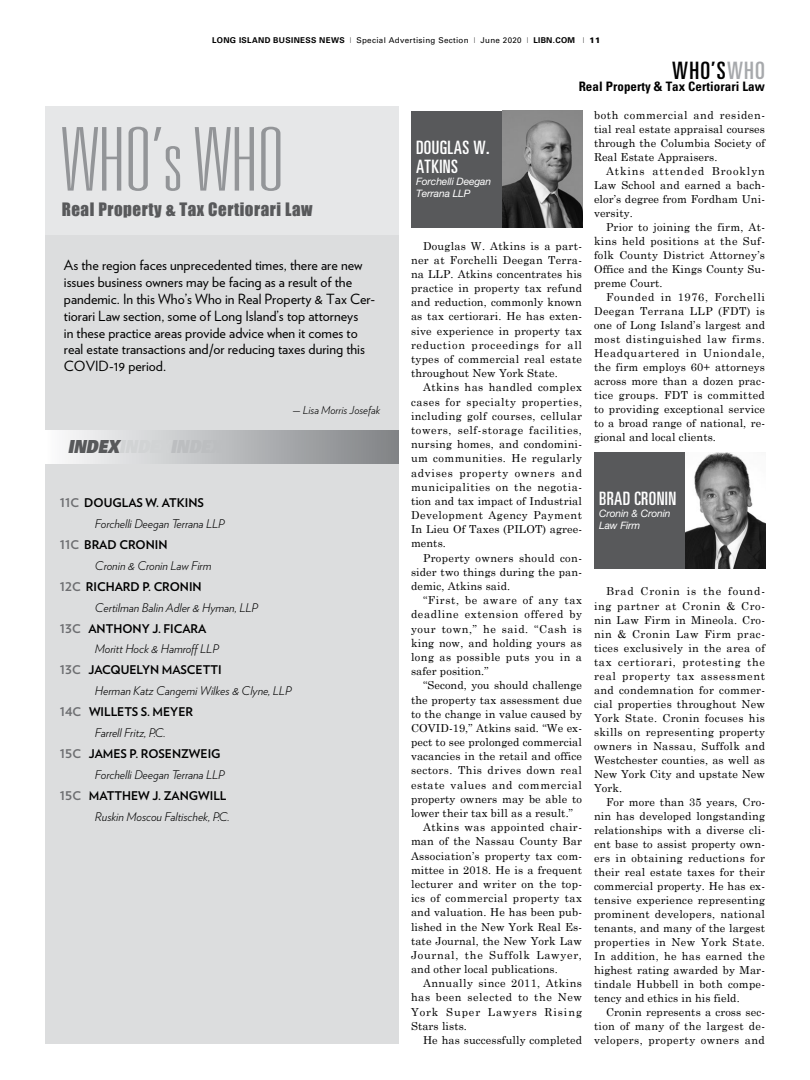
<style>
.page{position:relative;width:810px;height:1080px;background:#fff}
.page>*{position:absolute;margin:0;border:0;box-sizing:border-box;transform-origin:0 0}
.t1{font:100 ultra-condensed 88px "Univers LT Std";color:#939598;scale:1.25 1}
.t2{font:ultra-condensed 24px "Univers LT Std";letter-spacing:.05em;color:#000}
.Name{font:ultra-condensed 18.5px/18.5px "Univers LT Std";letter-spacing:.02em;color:#fff}
.t3{font:17px "Impact";letter-spacing:.03em;color:#58595b}
.t4{font:14px/16.8px "Verlag";color:#000}
.t5{font:700 condensed 13px "Univers LT Std";letter-spacing:.005em;color:#000}
.t6{font:italic 300 12px "Verlag";color:#000}
.t7{font:700 12px "Verlag";color:#000}
.Body_Copy-Justified{font:11px/14px "Century Schoolbook";letter-spacing:.01em;color:#000;text-align:justify}
.t8{font:italic 300 11px "Verlag";color:#000}
.company{font:italic 10.2px/12.3px "Helvetica Neue LT Std";letter-spacing:-.01em;color:#fff}
.t9{font:8px "Univers LT Std";letter-spacing:.04em;color:#000}
.s1{font-weight:700}
.s2{font-weight:100;font-stretch:ultra-condensed}
.s3{font-weight:900}
.s4{color:#a7a9ac}
.s5{color:#6d6e71}
</style>
<div class="page">
<div style="left:411px;top:111px;width:93px;height:116px;background:#58595b"></div>
<img style="left:503px;top:111px;width:79px;height:116px">
<div style="left:45px;top:107px;width:354px;height:937px;background:#dcddde"></div>
<div style="left:45px;top:107px;width:354px;height:128px;background:#e6e7e8"></div>
<div style="left:45px;top:431px;width:354px;height:33px;background:linear-gradient(to right,#fbfcfd,#808285)"></div>
<div style="left:594px;top:452px;width:93px;height:116px;background:#58595b"></div>
<img style="left:686px;top:452px;width:79px;height:116px">
<p class="t9" style="left:212px;top:35px;width:390px"><span class="s1">LONG ISLAND BUSINESS NEWS</span> <span class="s2">I</span> Special Advertising Section <span class="s2">I</span> June 2020 <span class="s2">I</span> <span class="s1">LIBN.COM</span> <span class="s2">I</span> <span class="s3">11</span></p>
<h2 class="t2" style="left:672px;top:57px;width:94px">WHO’S<span class="s4">WHO</span></h2>
<p class="t1" style="left:62px;top:115px;width:179px">WHO’s WHO</p>
<p class="t3" style="left:62px;top:197px;width:252px">Real Property &amp; Tax Certiorari Law</p>
<p class="t4" style="left:64px;top:256px;width:313px">As the region faces unprecedented times, there are new issues business owners may be facing as a result of the pandemic. In this Who’s Who in Real Property &amp; Tax Cer&shy;tiorari Law section, some of Long Island’s top attorneys<br>in these practice areas provide advice when it comes to real estate transactions and/or reducing taxes during this COVID-19 period.</p>
<p class="t8" style="left:293px;top:402px;width:89px">— Lisa Morris Josefak</p>
<p class="t7" style="left:60px;top:493px;width:146px"><span class="s5">11C</span> DOUGLAS W. ATKINS</p>
<p class="t6" style="left:95px;top:515px;width:131px">Forchelli Deegan Terrana LLP</p>
<p class="t7" style="left:60px;top:535px;width:109px"><span class="s5">11C</span> BRAD CRONIN</p>
<p class="t6" style="left:95px;top:556px;width:118px">Cronin &amp; Cronin Law Firm</p>
<p class="t7" style="left:60px;top:577px;width:143px"><span class="s5">12C</span> RICHARD P. CRONIN</p>
<p class="t6" style="left:95px;top:598px;width:165px">Certilman Balin Adler &amp; Hyman, LLP</p>
<p class="t7" style="left:60px;top:619px;width:148px"><span class="s5">13C</span> ANTHONY J. FICARA</p>
<p class="t6" style="left:95px;top:640px;width:125px">Moritt Hock &amp; Hamroff LLP</p>
<p class="t7" style="left:60px;top:661px;width:163px"><span class="s5">13C</span> JACQUELYN MASCETTI</p>
<p class="t6" style="left:95px;top:682px;width:198px">Herman Katz Cangemi Wilkes &amp; Clyne, LLP</p>
<p class="t7" style="left:60px;top:702px;width:135px"><span class="s5">14C</span> WILLETS S. MEYER</p>
<p class="t6" style="left:95px;top:724px;width:72px">Farrell Fritz, P.C.</p>
<p class="t7" style="left:60px;top:744px;width:162px"><span class="s5">15C</span> JAMES P. ROSENZWEIG</p>
<p class="t6" style="left:95px;top:766px;width:131px">Forchelli Deegan Terrana LLP</p>
<p class="t7" style="left:60px;top:786px;width:168px"><span class="s5">15C</span> MATTHEW J. ZANGWILL</p>
<p class="t6" style="left:95px;top:807px;width:136px">Ruskin Moscou Faltischek, P.C.</p>
<p class="t5" style="left:579px;top:78px;width:188px">Real Property &amp; Tax Certiorari Law</p>
<p class="Name" style="left:416px;top:138px;width:75px">DOUGLAS W.<br>ATKINS</p>
<p class="company" style="left:416px;top:175px;width:77px">Forchelli Deegan</p>
<p class="company" style="left:416px;top:187px;width:56px">Terrana LLP</p>
<p class="Body_Copy-Justified" style="left:411px;top:238px;width:173px;text-indent:12px">Douglas W. Atkins is a part&shy;ner at Forchelli Deegan Terra&shy;na LLP. Atkins concentrates his practice in property tax refund and reduction, commonly known as tax certiorari. He has exten&shy;sive experience in property tax reduction proceedings for all types of commercial real estate throughout New York State.</p>
<p class="Body_Copy-Justified" style="left:411px;top:380px;width:173px;text-indent:12px">Atkins has handled complex cases for specialty properties, including golf courses, cellular towers, self-storage facilities, nursing homes, and condomini&shy;um communities. He regularly advises property owners and municipalities on the negotia&shy;tion and tax impact of Industrial Development Agency Payment In Lieu Of Taxes (PILOT) agree&shy;ments.</p>
<p class="Body_Copy-Justified" style="left:411px;top:550px;width:172px;text-indent:12px">Property owners should con&shy;sider two things during the pan&shy;demic, Atkins said.</p>
<p class="Body_Copy-Justified" style="left:411px;top:593px;width:173px;text-indent:12px">“First, be aware of any tax deadline extension offered by your town,” he said. “Cash is king now, and holding yours as long as possible puts you in a safer position.”</p>
<p class="Body_Copy-Justified" style="left:411px;top:678px;width:173px;text-indent:12px">“Second, you should challenge the property tax assessment due to the change in value caused by COVID-19,” Atkins said. “We ex&shy;pect to see prolonged commercial vacancies in the retail and office sectors. This drives down real estate values and commercial property owners may be able to lower their tax bill as a result.”</p>
<p class="Body_Copy-Justified" style="left:411px;top:820px;width:173px;text-indent:12px">Atkins was appointed chair&shy;man of the Nassau County Bar Association’s property tax com&shy;mittee in 2018. He is a frequent lecturer and writer on the top&shy;ics of commercial property tax and valuation. He has been pub&shy;lished in the New York Real Es&shy;tate Journal, the New York Law Journal, the Suffolk Lawyer, and other local publications.</p>
<p class="Body_Copy-Justified" style="left:411px;top:976px;width:173px;text-indent:12px">Annually since 2011, Atkins has been selected to the New York Super Lawyers Rising Stars lists.</p>
<p class="Body_Copy-Justified" style="left:423px;top:1033px;width:161px">He has successfully completed</p>
<p class="Body_Copy-Justified" style="left:594px;top:108px;width:173px">both commercial and residen&shy;tial real estate appraisal courses through the Columbia Society of Real Estate Appraisers.</p>
<p class="Body_Copy-Justified" style="left:594px;top:164px;width:172px;text-indent:12px">Atkins attended Brooklyn Law School and earned a bach&shy;elor’s degree from Fordham Uni&shy;versity.</p>
<p class="Body_Copy-Justified" style="left:594px;top:220px;width:173px;text-indent:12px">Prior to joining the firm, At&shy;kins held positions at the Suf&shy;folk County District Attorney’s Office and the Kings County Su&shy;preme Court.</p>
<p class="Body_Copy-Justified" style="left:594px;top:290px;width:173px;text-indent:12px">Founded in 1976, Forchelli Deegan Terrana LLP (FDT) is one of Long Island’s largest and most distinguished law firms.<br>Headquartered in Uniondale, the firm employs 60+ attorneys across more than a dozen prac&shy;tice groups. FDT is committed to providing exceptional service to a broad range of national, re&shy;gional and local clients.</p>
<p class="Name" style="left:599px;top:489px;width:79px">BRAD CRONIN</p>
<p class="company" style="left:599px;top:507px;width:73px">Cronin &amp; Cronin<br>Law Firm</p>
<p class="Body_Copy-Justified" style="left:594px;top:584px;width:173px;text-indent:12px">Brad Cronin is the found&shy;ing partner at Cronin &amp; Cro&shy;nin Law Firm in Mineola. Cro&shy;nin &amp; Cronin Law Firm prac&shy;tices exclusively in the area of tax certiorari, protesting the real property tax assessment and condemnation for commer&shy;cial properties throughout New York State. Cronin focuses his skills on representing property owners in Nassau, Suffolk and Westchester counties, as well as New York City and upstate New York.</p>
<p class="Body_Copy-Justified" style="left:594px;top:794px;width:173px;text-indent:12px">For more than 35 years, Cro&shy;nin has developed longstanding relationships with a diverse cli&shy;ent base to assist property own&shy;ers in obtaining reductions for their real estate taxes for their commercial property. He has ex&shy;tensive experience representing prominent developers, national tenants, and many of the largest properties in New York State.<br>In addition, he has earned the highest rating awarded by Mar&shy;tindale Hubbell in both compe&shy;tency and ethics in his field.</p>
<p class="Body_Copy-Justified" style="left:594px;top:1005px;width:172px;text-indent:12px">Cronin represents a cross sec&shy;tion of many of the largest de&shy;velopers, property owners and</p>
</div>
